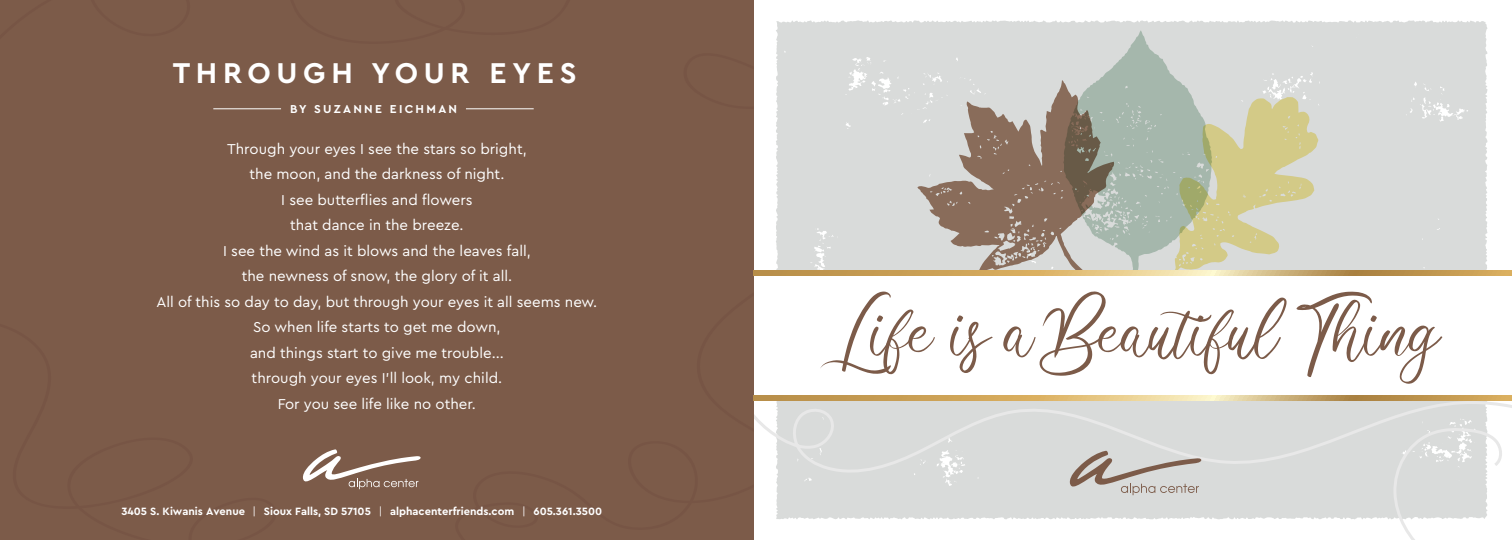
<style>
.page{position:relative;width:1512px;height:540px;background:#fff}
.page>*{position:absolute;margin:0;border:0;box-sizing:border-box;transform-origin:0 0}
.t1{font:95.25px "Clarissa";letter-spacing:-.015em;color:#7c5b49}
.t2{font:700 30px "Cera Basic";letter-spacing:.19em;color:#fff}
.t3{font:15px/25.5px "Cera Basic";color:#fff;text-align:center}
.t4{font:700 12px "Cera Basic";letter-spacing:.19em;color:#fff}
.t5{font:700 11.1px "Cera Basic";color:#fff}
.s1{font-weight:400}
</style>
<div class="page">
<div style="left:776px;top:20px;width:712px;height:499px;background:#d9dbda"></div>
<svg style="left:754px;top:395px;width:758px;height:86px;background:#dbdcdb"></svg>
<div style="left:0;top:0;width:754px;height:540px;background:#7c5b49"></div>
<svg style="left:303px;top:449px;width:118px;height:40px"></svg>
<svg style="left:1393px;top:425px;width:110px;height:115px"></svg>
<svg style="left:917px;top:80px;width:146px;height:191px;background:#b0a298"></svg>
<svg style="left:1212px;top:97px;width:106px;height:174px;background:#d5d1aa"></svg>
<svg style="left:1063px;top:30px;width:149px;height:241px;background:#b1b9ac"></svg>
<svg style="left:1070px;top:451px;width:131px;height:44px;background:#c4beb9"></svg>
<div style="left:756px;top:271px;width:749px;height:125px;background:#fff"></div>
<svg style="left:754px;top:271px;width:758px;height:4px;background:#cfad6a"></svg>
<svg style="left:754px;top:396px;width:758px;height:4px;background:#cfad6a"></svg>
<hr style="left:213px;top:109px;width:68px;height:1px;background:#fff">
<hr style="left:466px;top:109px;width:68px;height:1px;background:#fff">
<h2 class="t2" style="left:173px;top:56px;width:405px">THROUGH YOUR EYES</h2>
<p class="t4" style="left:290px;top:102px;width:168px">BY SUZANNE EICHMAN</p>
<p class="t3" style="left:157px;top:136px;width:442px">Through your eyes I see the stars so bright,<br>the moon, and the darkness of night.<br>I see butterflies and flowers<br>that dance in the breeze.<br>I see the wind as it blows and the leaves fall,<br>the newness of snow, the glory of it all.<br>All of this so day to day, but through your eyes it all seems new.<br>So when life starts to get me down,<br>and things start to give me trouble...<br>through your eyes I'll look, my child.<br>For you see life like no other.</p>
<p class="t5" style="left:121px;top:505px;width:482px">3405 S. Kiwanis Avenue <span class="s1">|</span> Sioux Falls, SD 57105 <span class="s1">|</span> alphacenterfriends.com <span class="s1">|</span> 605.361.3500</p>
<h1 class="t1" style="left:820px;top:290px;width:622px">Life is a Beautiful Thing</h1>
</div>
